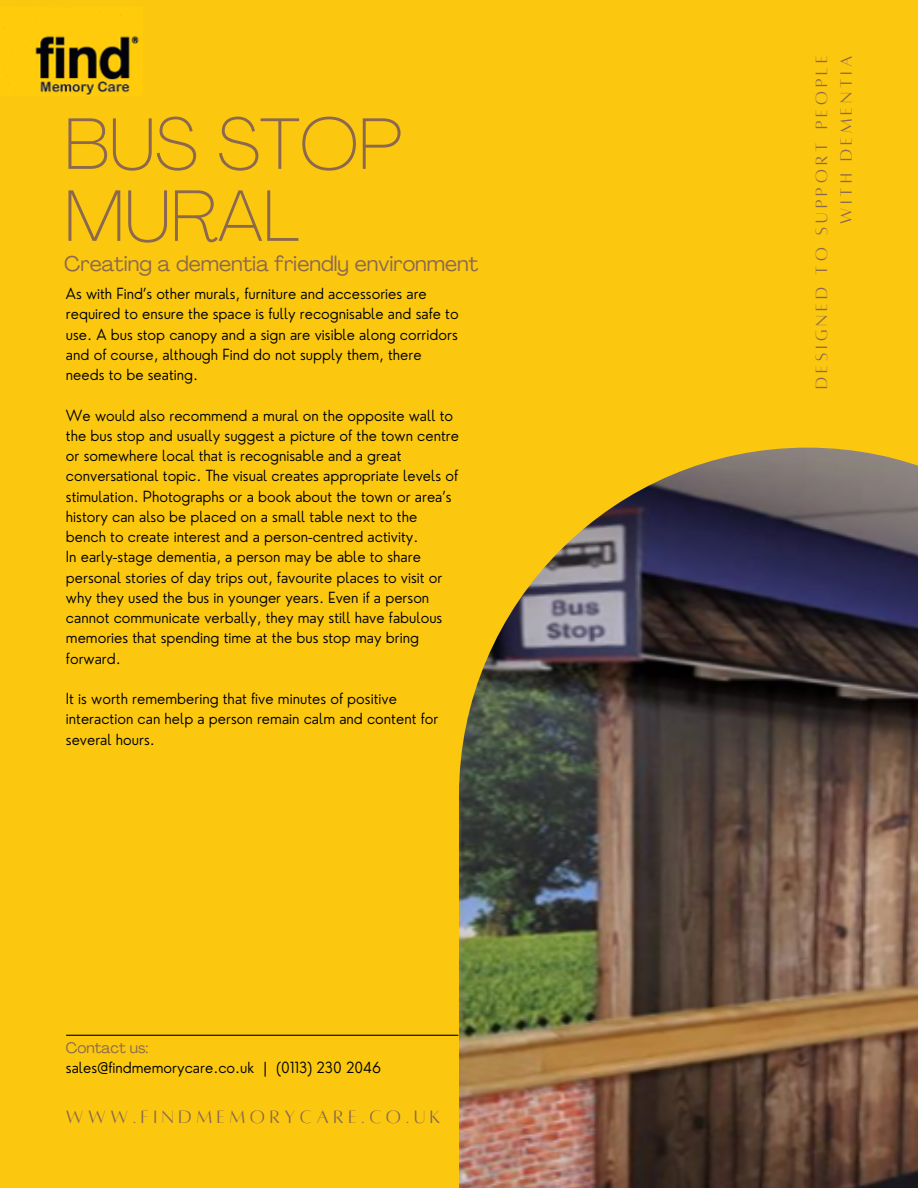
<style>
.page{position:relative;width:918px;height:1188px;background:#fbc80f}
.page>*{position:absolute;margin:0;border:0;box-sizing:border-box;transform-origin:0 0}
.t1{font:100 72px "Agrandir";color:#8b684f}
.t2{font:21px "Agrandir";color:#8b684f}
.t3{font:19.8px "Alta regular";letter-spacing:.23em;color:#8b684f}
.t4{font:18px/24.8px "Alta regular";letter-spacing:.225em;color:#8b684f;text-align:right}
.t5{font:300 15px/20.2px "Nourd";color:#000}
.t6{font:15px "Agrandir";color:#8b684f}
</style>
<div class="page">
<img style="left:459px;top:448px;width:459px;height:740px">
<hr style="left:66px;top:1035px;width:392px;height:1px;background:#000">
<img style="left:4px;top:28px;width:135px;height:67px">
<p class="t1" style="left:64px;top:115px;width:339px">BUS STOP</p>
<p class="t1" style="left:64px;top:187px;width:237px">MURAL</p>
<p class="t2" style="left:64px;top:255px;width:416px">Creating a dementia friendly environment</p>
<p class="t5" style="left:66px;top:283px;width:394px">As with Find’s other murals, furniture and accessories are required to ensure the space is fully recognisable and safe to use. A bus stop canopy and a sign are visible along corridors and of course, although Find do not supply them, there needs to be seating.</p>
<p class="t5" style="left:66px;top:405px;width:395px">We would also recommend a mural on the opposite wall to the bus stop and usually suggest a picture of the town centre or somewhere local that is recognisable and a great conversational topic. The visual creates appropriate levels of stimulation. Photographs or a book about the town or area’s history can also be placed on a small table next to the bench to create interest and a person-centred activity.</p>
<p class="t5" style="left:66px;top:547px;width:378px">In early-stage dementia, a person may be able to share personal stories of day trips out, favourite places to visit or why they used the bus in younger years. Even if a person cannot communicate verbally, they may still have fabulous memories that spending time at the bus stop may bring forward.</p>
<p class="t5" style="left:66px;top:688px;width:374px">It is worth remembering that five minutes of positive interaction can help a person remain calm and content for several hours.</p>
<p class="t6" style="left:66px;top:1042px;width:84px">Contact us:</p>
<p class="t5" style="left:66px;top:1057px;width:317px">sales@findmemorycare.co.uk | (0113) 230 2046</p>
<p class="t3" style="left:66px;top:1107px;width:376px">WWW.FINDMEMORYCARE.CO.UK</p>
<p class="t4" style="left:809px;top:389px;width:334px;rotate:-90deg">DESIGNED TO SUPPORT PEOPLE<br>WITH DEMENTIA</p>
</div>
